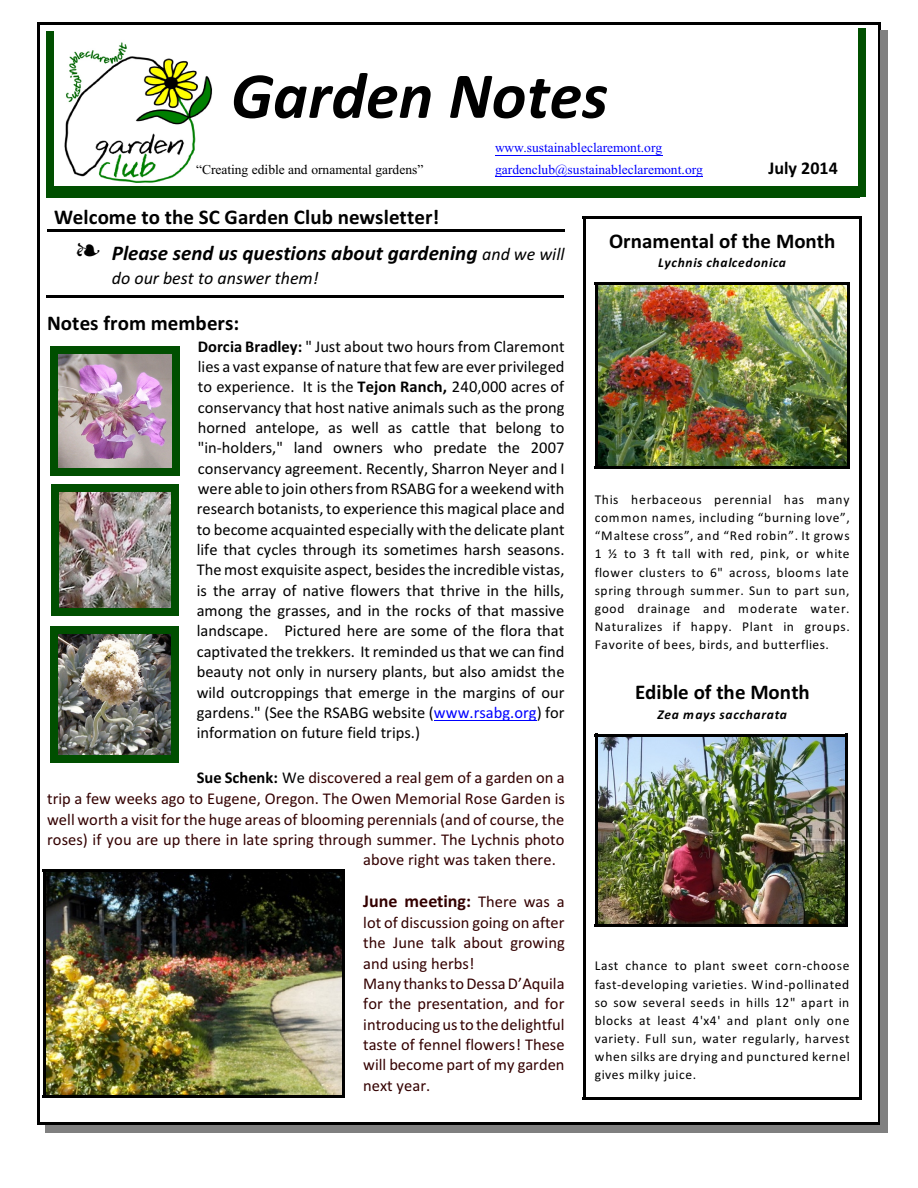
<style>
.page{position:relative;width:918px;height:1188px;background:#fff}
.page>*{position:absolute;margin:0;border:0;box-sizing:border-box;transform-origin:0 0}
.t1{font:italic 700 66px "Calibri";color:#000}
.t2{font:700 21px/36.8px "Calibri";color:#000}
.t3{font:italic 18px "Calibri";color:#000}
.t4{font:700 18px "Calibri";color:#300}
.t5{font:700 18px "Calibri";color:#000}
.t6{font:16.5px/20.4px "Calibri";color:#000;text-align:justify}
.t7{font:16.5px/20.4px "Calibri";color:#300}
.t8{font:13.5px/18.1px "Calibri";letter-spacing:.05em;color:#000;text-align:justify}
.t9{font:13.5px "Times New Roman";color:#00f}
.t10{font:italic 700 13.5px "Calibri";letter-spacing:.055em;color:#000}
.t11{font:13.5px "Times New Roman";color:#000}
.s1{font-style:italic}
.s2{font-weight:400;font-style:italic;font-size:18px}
.s3{font-weight:700}
.s4{color:#00f}
.s5{font-weight:700;color:#000}
.s6{color:#000}
.s7{font-weight:400;font-size:16.5px}
</style>
<div class="page">
<hr style="left:38px;top:22px;width:2px;height:1103px;background:#000">
<hr style="left:878px;top:22px;width:2px;height:1103px;background:#000">
<hr style="left:38px;top:22px;width:842px;height:3px;background:#000">
<hr style="left:38px;top:1122px;width:842px;height:3px;background:#000">
<div style="left:880px;top:30px;width:8px;height:1103px;background:#808080"></div>
<div style="left:46px;top:1125px;width:842px;height:8px;background:#808080"></div>
<img style="left:598px;top:285px;width:250px;height:181px">
<hr style="left:595px;top:282px;width:2px;height:187px;background:#000">
<hr style="left:848px;top:282px;width:2px;height:187px;background:#000">
<hr style="left:595px;top:282px;width:255px;height:3px;background:#000">
<hr style="left:595px;top:466px;width:255px;height:3px;background:#000">
<img style="left:598px;top:736px;width:248px;height:188px">
<hr style="left:595px;top:734px;width:2px;height:192px;background:#000">
<hr style="left:846px;top:734px;width:2px;height:192px;background:#000">
<hr style="left:595px;top:734px;width:253px;height:2px;background:#000">
<hr style="left:595px;top:924px;width:253px;height:2px;background:#000">
<hr style="left:583px;top:216px;width:3px;height:884px;background:#000">
<hr style="left:860px;top:216px;width:2px;height:884px;background:#000">
<hr style="left:583px;top:216px;width:279px;height:3px;background:#000">
<hr style="left:583px;top:1097px;width:279px;height:3px;background:#000">
<img style="left:64px;top:42px;width:148px;height:141px">
<img style="left:57px;top:633px;width:115px;height:122px">
<div style="left:50px;top:626px;width:7px;height:136px;background:#004f00"></div>
<div style="left:172px;top:626px;width:7px;height:136px;background:#004f00"></div>
<div style="left:50px;top:626px;width:128px;height:7px;background:#004f00"></div>
<div style="left:50px;top:755px;width:128px;height:7px;background:#004f00"></div>
<img style="left:57px;top:354px;width:116px;height:114px">
<div style="left:50px;top:347px;width:7px;height:128px;background:#004f00"></div>
<div style="left:173px;top:347px;width:7px;height:128px;background:#004f00"></div>
<div style="left:50px;top:347px;width:129px;height:7px;background:#004f00"></div>
<div style="left:50px;top:468px;width:129px;height:7px;background:#004f00"></div>
<img style="left:58px;top:492px;width:114px;height:116px">
<div style="left:51px;top:485px;width:7px;height:130px;background:#004f00"></div>
<div style="left:172px;top:485px;width:7px;height:130px;background:#004f00"></div>
<div style="left:51px;top:485px;width:127px;height:7px;background:#004f00"></div>
<div style="left:51px;top:608px;width:127px;height:7px;background:#004f00"></div>
<hr style="left:495px;top:155px;width:167px;height:1px;background:#00f">
<hr style="left:495px;top:176px;width:208px;height:1px;background:#00f">
<hr style="left:434px;top:720px;width:103px;height:1px;background:#00f">
<div style="left:859px;top:28px;width:7px;height:168px;background:#004f00"></div>
<div style="left:47px;top:32px;width:7px;height:162px;background:#004f00"></div>
<hr style="left:47px;top:186px;width:813px;height:1px;background:#004f00">
<hr style="left:47px;top:187px;width:813px;height:3px;background:#004f00">
<hr style="left:47px;top:190px;width:813px;height:3px;background:#004f00">
<hr style="left:47px;top:193px;width:813px;height:3px;background:#004f00">
<hr style="left:47px;top:196px;width:813px;height:1px;background:#004f00">
<hr style="left:47px;top:229px;width:518px;height:3px;background:#000">
<hr style="left:47px;top:295px;width:517px;height:3px;background:#000">
<img style="left:45px;top:872px;width:297px;height:223px">
<hr style="left:43px;top:869px;width:2px;height:229px;background:#000">
<hr style="left:342px;top:869px;width:3px;height:229px;background:#000">
<hr style="left:43px;top:869px;width:302px;height:3px;background:#000">
<hr style="left:43px;top:1095px;width:302px;height:3px;background:#000">
<h1 class="t1" style="left:231px;top:68px;width:379px">Garden Notes</h1>
<p class="t9" style="left:495px;top:143px;width:169px">www.sustainableclaremont.org</p>
<p class="t11" style="left:196px;top:165px;width:229px">“Creating edible and ornamental gardens”</p>
<p class="t9" style="left:495px;top:165px;width:209px">gardenclub@sustainableclaremont.org</p>
<p class="t5" style="left:769px;top:160px;width:71px">July 2014</p>
<p class="t2" style="left:112px;top:200px;width:454px;text-indent:-58px">Welcome to the SC Garden Club newsletter!<br><span class="s1">Please send us questions about gardening</span> <span class="s2">and we will</span></p>
<p class="t3" style="left:112px;top:271px;width:208px">do our best to answer them!</p>
<p class="t2" style="left:47px;top:307px;width:194px">Notes from members:</p>
<p class="t6" style="left:197px;top:337px;width:370px"><span class="s3">Dorcia Bradley:</span> " Just about two hours from Claremont lies a vast expanse of nature that few are ever privileged to experience. It is the <span class="s3">Tejon Ranch,</span> 240,000 acres of conservancy that host native animals such as the prong horned antelope, as well as cattle that belong to "in-holders," land owners who predate the 2007 conservancy agreement. Recently, Sharron Neyer and I were able to join others fromRSABG for a weekend with research botanists, to experience this magical place and to become acquainted especially with the delicate plant life that cycles through its sometimes harsh seasons.<br>The most exquisite aspect, besides the incredible vistas, is the array of native flowers that thrive in the hills, among the grasses, and in the rocks of that massive landscape. Pictured here are some of the flora that captivated the trekkers. It reminded us that we can find beauty not only in nursery plants, but also amidst the wild outcroppings that emerge in the margins of our gardens." (See the RSABG website (<span class="s4">www.rsabg.org</span>) for information on future field trips.)</p>
<p class="t7" style="left:197px;top:769px;width:369px"><span class="s5">Sue Schenk:</span> <span class="s6">We</span> discovered a real gem of a garden on a</p>
<p class="t7" style="left:47px;top:790px;width:519px">trip a few weeks ago to Eugene, Oregon. The Owen Memorial Rose Garden is</p>
<p class="t7" style="left:47px;top:810px;width:519px">well worth a visit for the huge areas of blooming perennials (and of course, the</p>
<p class="t7" style="left:47px;top:831px;width:519px">roses) if you are up there in late spring through summer. The Lychnis photo</p>
<p class="t7" style="left:363px;top:851px;width:194px">above right was taken there.</p>
<p class="t4" style="left:363px;top:894px;width:203px">June meeting: <span class="s7">There was a</span></p>
<p class="t7" style="left:363px;top:914px;width:203px">lot of discussion going on after the June talk about growing and using herbs!<br>Many thanks toDessa D’Aquila for the presentation, and for introducing us to the delightful taste of fennel flowers! These will become part of my garden next year.</p>
<p class="t2" style="left:609px;top:224px;width:228px">Ornamental of the Month</p>
<p class="t10" style="left:658px;top:257px;width:129px">Lychnis chalcedonica</p>
<p class="t8" style="left:595px;top:491px;width:257px">This herbaceous perennial has many common names, including “burning love”, “Maltese cross”, and “Red robin”. It grows 1 ½ to 3 ft tall with red, pink, or white flower clusters to 6" across, blooms late spring through summer. Sun to part sun, good drainage and moderate water.<br>Naturalizes if happy. Plant in groups.<br>Favorite of bees, birds, and butterflies.</p>
<p class="t2" style="left:635px;top:675px;width:176px">Edible of the Month</p>
<p class="t10" style="left:657px;top:708px;width:131px">Zea mays saccharata</p>
<p class="t8" style="left:595px;top:958px;width:257px">Last chance to plant sweet corn-choose fast-developing varieties. Wind-pollinated so sow several seeds in hills 12" apart in blocks at least 4'x4' and plant only one variety. Full sun, water regularly, harvest when silks are drying and punctured kernel gives milky juice.</p>
</div>
